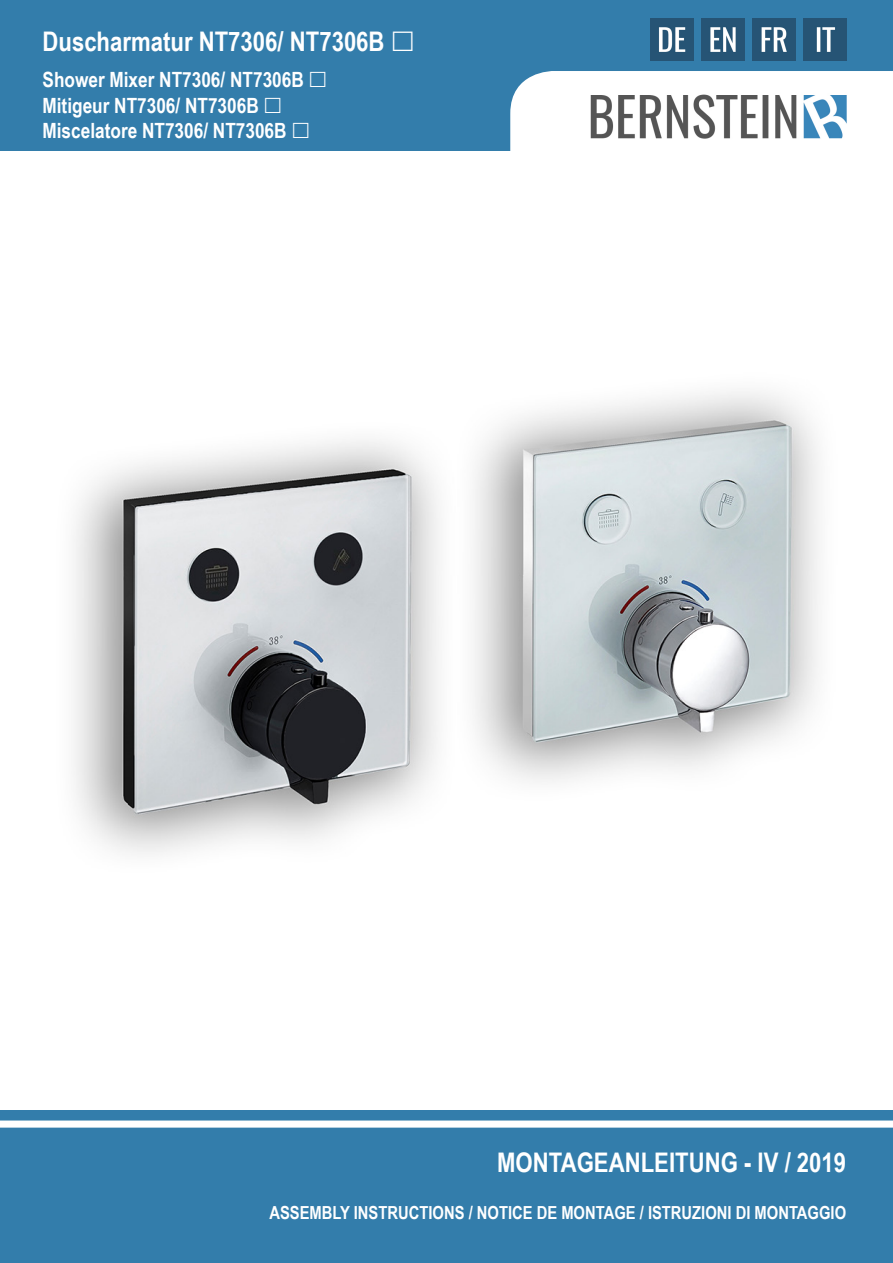
<style>
.page{position:relative;width:893px;height:1263px;background:#fff}
.page>*{position:absolute;margin:0;border:0;box-sizing:border-box;transform-origin:0 0}
.t1{font:700 27px "Arial Narrow";color:#fff}
.t2{font:700 21px/25.2px "Arial Narrow";color:#fff}
.t3{font:700 18px "Arial Narrow";color:#fff}
</style>
<div class="page">
<div style="left:0;top:0;width:893px;height:151px;background:#337dab"></div>
<div style="left:510px;top:71px;width:383px;height:80px;background:#fff"></div>
<div style="left:0;top:1110px;width:893px;height:153px;background:#337dab"></div>
<svg style="left:0;top:1120px;width:893px;height:7px;background:#eff5f8"></svg>
<img style="left:583px;top:87px;width:272px;height:60px">
<img style="left:651px;top:18px;width:42px;height:43px">
<img style="left:702px;top:18px;width:42px;height:43px">
<img style="left:753px;top:18px;width:42px;height:43px">
<img style="left:804px;top:18px;width:42px;height:43px">
<img style="left:74px;top:391px;width:745px;height:463px">
<p class="t1" style="left:43px;top:21px;width:344px">Duscharmatur NT7306/ NT7306B</p>
<p class="t2" style="left:43px;top:66px;width:263px">Shower Mixer NT7306/ NT7306B<br>Mitigeur NT7306/ NT7306B<br>Miscelatore NT7306/ NT7306B</p>
<p class="t1" style="left:497px;top:1142px;width:351px">MONTAGEANLEITUNG - IV / 2019</p>
<p class="t3" style="left:269px;top:1198px;width:578px">ASSEMBLY INSTRUCTIONS / NOTICE DE MONTAGE / ISTRUZIONI DI MONTAGGIO</p>
</div>
